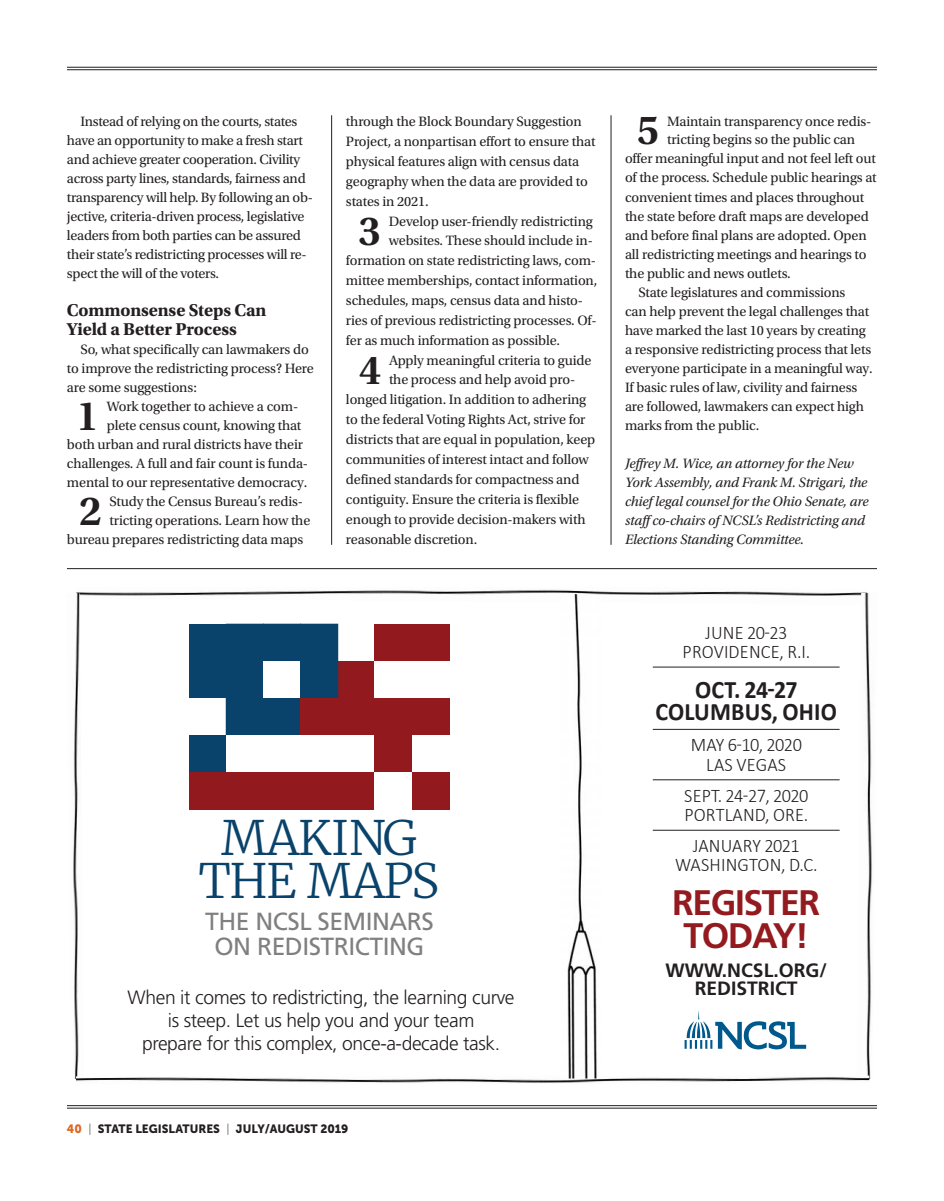
<style>
.page{position:relative;width:944px;height:1201px;background:#fff}
.page>*{position:absolute;margin:0;border:0;box-sizing:border-box;transform-origin:0 0}
.t1{font:300 47.25px/42.8px "Merriweather";letter-spacing:-.035em;color:#09426a;text-align:center}
.Body_Copy{font:600 42.9px "Utopia Std";color:#231f20}
.t2{font:700 35.4px/33.8px "Frutiger LT Std";letter-spacing:-.04em;color:#931a1e;text-align:center}
.t3{font:700 25.2px/22.2px "Calibri";letter-spacing:.01em;color:#231f20;text-align:center;scale:.95 1}
.t4{font:24.75px/24.8px "Frutiger LT Std";letter-spacing:-.02em;color:#808080;text-align:center}
.t5{font:300 19.2px/23.1px "Frutiger LT Std";letter-spacing:-.02em;color:#231f20;text-align:center}
.t6{font:300 19.2px/19.2px "Calibri";letter-spacing:.01em;color:#231f20;text-align:center;scale:.95 1}
.t7{font:700 19.2px/17.9px "Frutiger LT Std";color:#231f20;text-align:center}
.Body_Subhead{font:700 18px/19px "Utopia Std";letter-spacing:-.01em;color:#231f20}
.Body_Copy-2{font:14.25px/19px "Utopia Std";letter-spacing:-.01em;color:#231f20}
.Byline_-_shirt_tail{font:italic 14.25px/19px "Utopia Std";letter-spacing:-.01em;color:#231f20}
.t8{font:12px "Museo Sans 900";color:#231f20}
.s1{color:#dd6726}
.s2{font-family:"Museo Sans 100"}
</style>
<div class="page">
<hr style="left:67px;top:1105px;width:810px;height:1px;background:#231f20">
<hr style="left:67px;top:1107px;width:810px;height:1px;background:#231f20">
<hr style="left:67px;top:67px;width:810px;height:1px;background:#231f20">
<hr style="left:67px;top:69px;width:810px;height:1px;background:#231f20">
<div style="left:375px;top:624px;width:37px;height:37px;background:#92191d"></div>
<div style="left:412px;top:624px;width:37px;height:37px;background:#92191d"></div>
<div style="left:338px;top:661px;width:37px;height:37px;background:#92191d"></div>
<div style="left:189px;top:624px;width:37px;height:37px;background:#09426a"></div>
<div style="left:226px;top:624px;width:37px;height:37px;background:#09426a"></div>
<div style="left:263px;top:624px;width:38px;height:37px;background:#09426a"></div>
<div style="left:301px;top:624px;width:37px;height:37px;background:#09426a"></div>
<div style="left:189px;top:661px;width:37px;height:37px;background:#09426a"></div>
<div style="left:226px;top:661px;width:37px;height:37px;background:#09426a"></div>
<div style="left:301px;top:661px;width:37px;height:37px;background:#09426a"></div>
<div style="left:300px;top:661px;width:38px;height:37px;border:1px solid #09426a"></div>
<div style="left:226px;top:698px;width:37px;height:37px;background:#09426a"></div>
<div style="left:263px;top:698px;width:38px;height:37px;background:#09426a"></div>
<div style="left:338px;top:698px;width:37px;height:37px;background:#92191d"></div>
<div style="left:301px;top:698px;width:37px;height:37px;background:#92191d"></div>
<div style="left:375px;top:698px;width:37px;height:37px;background:#92191d"></div>
<div style="left:412px;top:698px;width:37px;height:37px;background:#92191d"></div>
<div style="left:189px;top:735px;width:37px;height:38px;background:#09426a"></div>
<div style="left:189px;top:735px;width:37px;height:38px;border:1px solid #09426a"></div>
<div style="left:375px;top:735px;width:37px;height:38px;background:#92191d"></div>
<div style="left:189px;top:773px;width:37px;height:37px;background:#92191d"></div>
<div style="left:226px;top:773px;width:37px;height:37px;background:#92191d"></div>
<div style="left:263px;top:773px;width:38px;height:37px;background:#92191d"></div>
<div style="left:301px;top:773px;width:37px;height:37px;background:#92191d"></div>
<div style="left:338px;top:773px;width:37px;height:37px;background:#92191d"></div>
<div style="left:412px;top:773px;width:37px;height:37px;background:#92191d"></div>
<img style="left:76px;top:589px;width:791px;height:7px">
<img style="left:73px;top:593px;width:11px;height:485px">
<img style="left:857px;top:593px;width:15px;height:485px">
<img style="left:76px;top:1075px;width:793px;height:8px">
<img style="left:561px;top:593px;width:40px;height:485px">
<hr style="left:653px;top:666px;width:187px;height:1px;background:#231f20">
<hr style="left:653px;top:729px;width:187px;height:1px;background:#231f20">
<hr style="left:653px;top:779px;width:187px;height:1px;background:#231f20">
<hr style="left:653px;top:829px;width:187px;height:1px;background:#231f20">
<svg style="left:685px;top:1011px;width:121px;height:38px"></svg>
<hr style="left:67px;top:568px;width:810px;height:1px;background:#231f20">
<hr style="left:331px;top:115px;width:1px;height:430px;background:#231f20">
<hr style="left:611px;top:115px;width:1px;height:430px;background:#231f20">
<p class="Body_Copy-2" style="left:67px;top:112px;width:248px;text-indent:13px">Instead of relying on the courts, states have an opportunity to make a fresh start and achieve greater cooperation. Civility across party lines, standards, fairness and transparency will help. By following an ob&shy;jective, criteria-driven process, legislative leaders from both parties can be assured their state’s redistricting processes will re&shy;spect the will of the voters.</p>
<p class="Body_Subhead" style="left:67px;top:301px;width:201px">Commonsense Steps Can<br>Yield a Better Process</p>
<p class="Body_Copy-2" style="left:67px;top:340px;width:248px;text-indent:13px">So, what specifically can lawmakers do to improve the redistricting process? Here are some suggestions:</p>
<p class="Body_Copy" style="left:77px;top:392px;width:24px">1</p>
<p class="Body_Copy-2" style="left:107px;top:397px;width:193px">Work together to achieve a com-</p>
<p class="Body_Copy-2" style="left:107px;top:416px;width:196px">plete census count, knowing that</p>
<p class="Body_Copy-2" style="left:67px;top:435px;width:238px">both urban and rural districts have their</p>
<p class="Body_Copy-2" style="left:67px;top:454px;width:243px">challenges. A full and fair count is funda-</p>
<p class="Body_Copy-2" style="left:67px;top:473px;width:242px">mental to our representative democracy.</p>
<p class="Body_Copy" style="left:79px;top:487px;width:24px">2</p>
<p class="Body_Copy-2" style="left:110px;top:492px;width:195px">Study the Census Bureau’s redis-</p>
<p class="Body_Copy-2" style="left:110px;top:511px;width:202px">tricting operations. Learn how the</p>
<p class="Body_Copy-2" style="left:67px;top:530px;width:238px">bureau prepares redistricting data maps</p>
<p class="Body_Copy-2" style="left:346px;top:111px;width:251px;line-height:20.1px">through the Block Boundary Suggestion Project, a nonpartisan effort to ensure that physical features align with census data geography when the data are provided to states in 2021.</p>
<p class="Body_Copy" style="left:358px;top:206px;width:24px">3</p>
<p class="Body_Copy-2" style="left:389px;top:212px;width:206px">Develop user-friendly redistricting websites. These should include in-</p>
<p class="Body_Copy-2" style="left:346px;top:250px;width:253px;line-height:20.1px">formation on state redistricting laws, com&shy;mittee memberships, contact information, schedules, maps, census data and histo&shy;ries of previous redistricting processes. Of&shy;fer as much information as possible.</p>
<p class="Body_Copy" style="left:359px;top:346px;width:24px">4</p>
<p class="Body_Copy-2" style="left:389px;top:351px;width:204px">Apply meaningful criteria to guide the process and help avoid pro-</p>
<p class="Body_Copy-2" style="left:346px;top:389px;width:251px;line-height:20.1px">longed litigation. In addition to adhering to the federal Voting Rights Act, strive for districts that are equal in population, keep communities of interest intact and follow defined standards for compactness and contiguity. Ensure the criteria is flexible enough to provide decision-makers with reasonable discretion.</p>
<p class="Body_Copy" style="left:637px;top:106px;width:24px">5</p>
<p class="Body_Copy-2" style="left:667px;top:112px;width:206px">Maintain transparency once redis-</p>
<p class="Body_Copy-2" style="left:667px;top:130px;width:190px">tricting begins so the public can</p>
<p class="Body_Copy-2" style="left:625px;top:149px;width:252px">offer meaningful input and not feel left out</p>
<p class="Body_Copy-2" style="left:625px;top:169px;width:253px">of the process. Schedule public hearings at</p>
<p class="Body_Copy-2" style="left:625px;top:188px;width:241px">convenient times and places throughout</p>
<p class="Body_Copy-2" style="left:625px;top:207px;width:245px">the state before draft maps are developed</p>
<p class="Body_Copy-2" style="left:625px;top:226px;width:243px">and before final plans are adopted. Open</p>
<p class="Body_Copy-2" style="left:625px;top:245px;width:243px">all redistricting meetings and hearings to</p>
<p class="Body_Copy-2" style="left:625px;top:264px;width:167px">the public and news outlets.</p>
<p class="Body_Copy-2" style="left:625px;top:283px;width:249px;text-indent:13px">State legislatures and commissions<br>can help prevent the legal challenges that have marked the last 10 years by creating a responsive redistricting process that lets everyone participate in a meaningful way.<br>If basic rules of law, civility and fairness are followed, lawmakers can expect high marks from the public.</p>
<p class="Byline_-_shirt_tail" style="left:625px;top:454px;width:245px">Jeffrey M. Wice, an attorney for the New York Assembly, and Frank M. Strigari, the chief legal counsel for the Ohio Senate, are staff co-chairs of NCSL’s Redistricting and Elections Standing Committee.</p>
<p class="t1" style="left:199px;top:815px;width:242px">MAKING<br>THE MAPS</p>
<p class="t4" style="left:205px;top:909px;width:230px">THE NCSL SEMINARS<br>ON REDISTRICTING</p>
<p class="t5" style="left:128px;top:985px;width:388px">When it comes to redistricting, the learning curve is steep. Let us help you and your team<br>prepare for this complex, once-a-decade task.</p>
<p class="t8" style="left:67px;top:1121px;width:283px"><span class="s1">40</span> <span class="s2">|</span> STATE LEGISLATURES <span class="s2">|</span> JULY/AUGUST 2019</p>
<p class="t6" style="left:682px;top:622px;width:136px">JUNE 20-23<br>PROVIDENCE, R.I.</p>
<p class="t3" style="left:655px;top:678px;width:193px">OCT. 24-27<br>COLUMBUS, OHIO</p>
<p class="t6" style="left:691px;top:735px;width:118px">MAY 6-10, 2020<br>LAS VEGAS</p>
<p class="t6" style="left:684px;top:785px;width:132px;text-align:left">SEPT. 24-27, 2020<br>PORTLAND, ORE.</p>
<p class="t6" style="left:675px;top:836px;width:151px">JANUARY 2021<br>WASHINGTON, D.C.</p>
<p class="t2" style="left:672px;top:885px;width:149px">REGISTER<br>TODAY!</p>
<p class="t7" style="left:665px;top:961px;width:163px">WWW.NCSL.ORG/<br>REDISTRICT</p>
</div>
